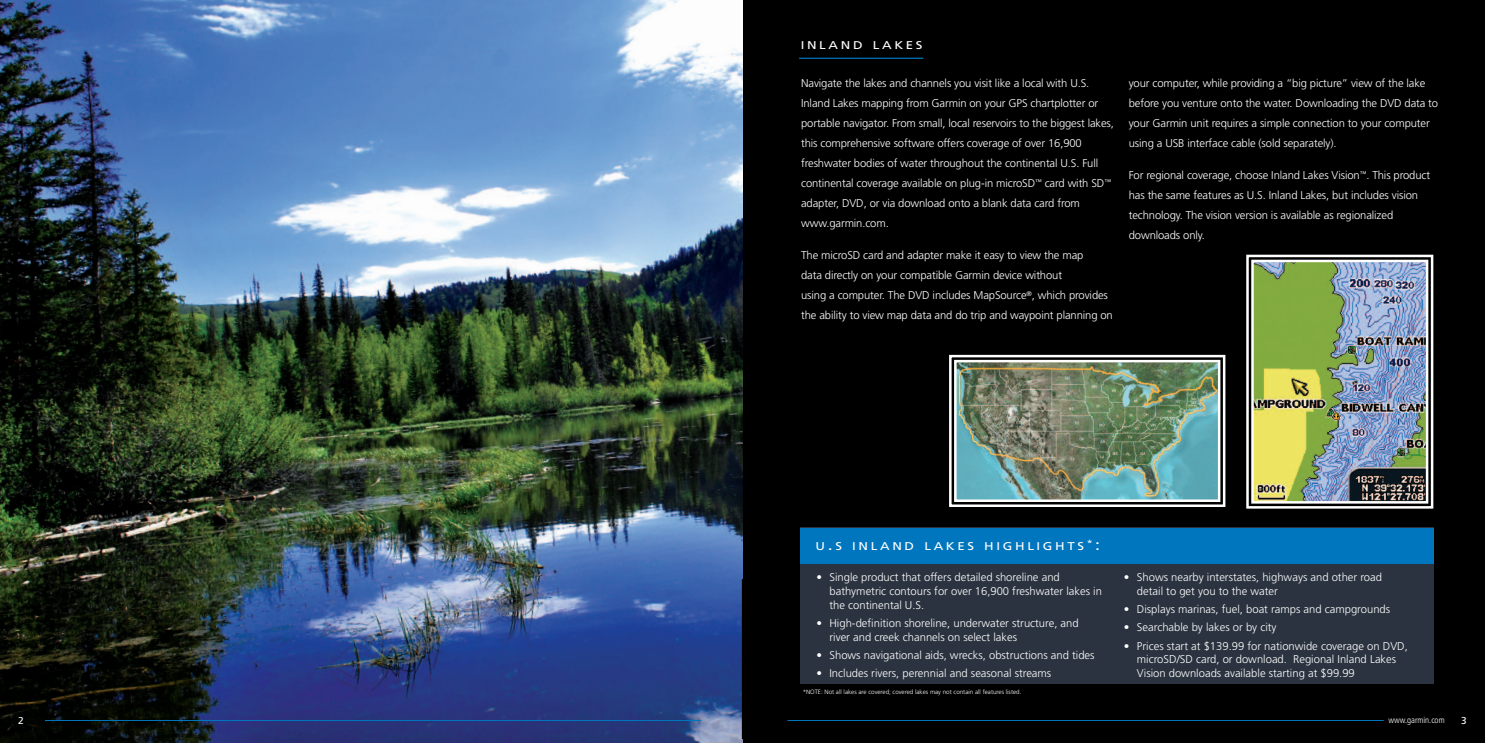
<style>
.page{position:relative;width:1485px;height:743px;background:#fff}
.page>*{position:absolute;margin:0;border:0;box-sizing:border-box;transform-origin:0 0}
.t1{font:300 11.25px/20px "Frutiger";letter-spacing:-.01em;color:#fff}
.t2{font:11.25px "Frutiger";letter-spacing:.2em;color:#fff;scale:1.18 1}
.t3{font:10px "Frutiger";color:#fff}
.t4{font:300 condensed 8.75px "Frutiger";color:#fff}
.t5{font:300 6.25px "Frutiger";color:#fff}
.s1{font-size:15px}
</style>
<div class="page">
<div style="left:742px;top:0;width:743px;height:742px;background:#000"></div>
<img style="left:0;top:0;width:742px;height:742px">
<hr style="left:799px;top:58px;width:124px;height:1px;background:#0076be">
<img style="left:1254px;top:263px;width:171px;height:237px">
<div style="left:1246px;top:255px;width:187px;height:253px;border:2px solid #fff"></div>
<div style="left:1251px;top:260px;width:177px;height:243px;border:2px solid #fff"></div>
<div style="left:800px;top:527px;width:633px;height:157px;background:#2a333f"></div>
<div style="left:800px;top:527px;width:633px;height:36px;background:#0076be"></div>
<hr style="left:788px;top:720px;width:596px;height:1px;background:#0076be">
<hr style="left:45px;top:720px;width:656px;height:1px;background:#0076be">
<img style="left:957px;top:363px;width:260px;height:136px">
<div style="left:949px;top:355px;width:276px;height:152px;border:2px solid #fff"></div>
<div style="left:954px;top:360px;width:266px;height:142px;border:2px solid #fff"></div>
<p class="t2" style="left:801px;top:40px;width:105px">INLAND LAKES</p>
<p class="t1" style="left:801px;top:74px;width:314px">Navigate the lakes and channels you visit like a local with U.S.<br>Inland Lakes mapping from Garmin on your GPS chartplotter or portable navigator. From small, local reservoirs to the biggest lakes, this comprehensive software offers coverage of over 16,900 freshwater bodies of water throughout the continental U.S. Full continental coverage available on plug-in microSD<sup>™</sup> card with SD<sup>™ </sup>adapter, DVD, or via download onto a blank data card from www.garmin.com.</p>
<p class="t1" style="left:801px;top:246px;width:313px">The microSD card and adapter make it easy to view the map<br>data directly on your compatible Garmin device without<br>using a computer. The DVD includes MapSource<sup>®</sup>, which provides the ability to view map data and do trip and waypoint planning on</p>
<p class="t1" style="left:1129px;top:74px;width:311px">your computer, while providing a “big picture” view of the lake before you venture onto the water. Downloading the DVD data to your Garmin unit requires a simple connection to your computer using a USB interface cable (sold separately).</p>
<p class="t1" style="left:1129px;top:166px;width:303px">For regional coverage, choose Inland Lakes Vision<sup>™</sup>. This product has the same features as U.S. Inland Lakes, but includes vision technology. The vision version is available as regionalized downloads only.</p>
<p class="t2" style="left:816px;top:541px;width:243px">U<span class="s1">.</span>S INLAND LAKES HIGHLIGHTS<sup>*</sup><span class="s1">:</span></p>
<p class="t1" style="left:829px;top:571px;width:274px;line-height:13.8px;text-indent:-13px">• Single product that offers detailed shoreline and bathymetric contours for over 16,900 freshwater lakes in the continental U.S.</p>
<p class="t1" style="left:829px;top:617px;width:251px;line-height:13.8px;text-indent:-13px">• High-definition shoreline, underwater structure, and river and creek channels on select lakes</p>
<p class="t1" style="left:816px;top:645px;width:280px">• Shows navigational aids, wrecks, obstructions and tides</p>
<p class="t1" style="left:816px;top:664px;width:237px">• Includes rivers, perennial and seasonal streams</p>
<p class="t5" style="left:803px;top:689px;width:220px">*NOTE: Not all lakes are covered; covered lakes may not contain all features listed.</p>
<p class="t1" style="left:1137px;top:571px;width:247px;line-height:13.8px;text-indent:-13px">• Shows nearby interstates, highways and other road detail to get you to the water</p>
<p class="t1" style="left:1124px;top:600px;width:268px">• Displays marinas, fuel, boat ramps and campgrounds</p>
<p class="t1" style="left:1124px;top:618px;width:154px">• Searchable by lakes or by city</p>
<p class="t1" style="left:1137px;top:639px;width:272px;line-height:13.8px;text-indent:-13px">• Prices start at $139.99 for nationwide coverage on DVD, microSD/SD card, or download. Regional Inland Lakes<br>Vision downloads available starting at $99.99</p>
<p class="t3" style="left:18px;top:716px;width:7px">2</p>
<p class="t4" style="left:1388px;top:716px;width:58px">www.garmin.com</p>
<p class="t3" style="left:1461px;top:716px;width:7px">3</p>
</div>
